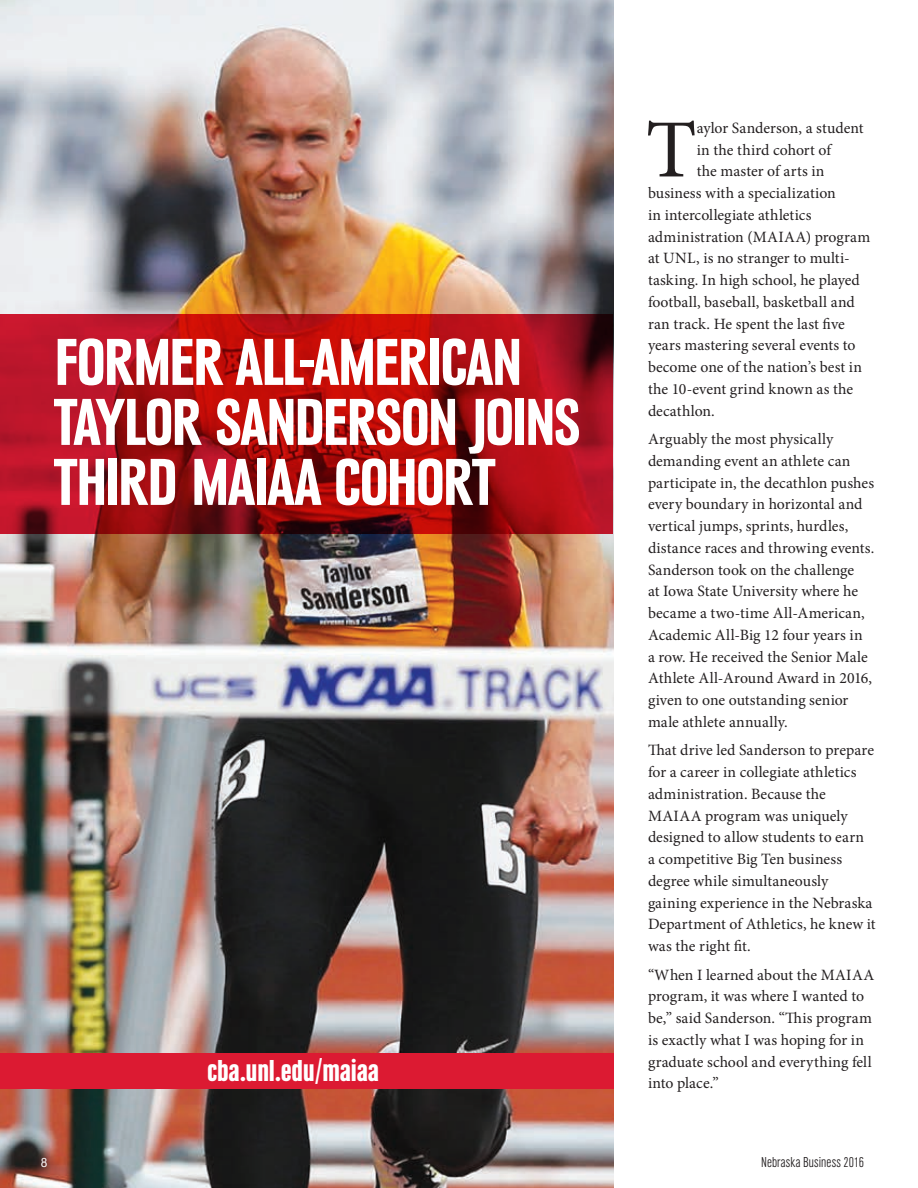
<style>
.page{position:relative;width:918px;height:1188px;background:#fff}
.page>*{position:absolute;margin:0;border:0;box-sizing:border-box;transform-origin:0 0}
.t1{font:82.65px "Minion Pro";color:#231f20}
.t2{font:69px/60px "URW Grotesk TOT Bol Con";letter-spacing:-.03em;color:#fff}
.t3{font:31.5px "URW Grotesk TOT Bol Con";letter-spacing:-.015em;color:#fff}
.t4{font:15.75px/21.8px "Minion Pro";letter-spacing:.005em;color:#231f20}
.t5{font:15px "URW Grotesk TOT Lig Con";letter-spacing:.01em;color:#231f20}
.t6{font:13.5px "URW Grotesk T Ligh";color:#fff}
</style>
<div class="page">
<img style="left:0;top:0;width:613px;height:1188px">
<svg style="left:0;top:314px;width:613px;height:220px"></svg>
<div style="left:0;top:1053px;width:613px;height:36px;background:#dc1a32"></div>
<p class="t2" style="left:54px;top:334px;width:528px">FORMER ALL-AMERICAN<br>TAYLOR SANDERSON JOINS<br>THIRD MAIAA COHORT</p>
<p class="t3" style="left:207px;top:1054px;width:174px">cba.unl.edu/maiaa</p>
<p class="t1" style="left:646px;top:95px;width:53px">T</p>
<p class="t4" style="left:697px;top:117px;width:168px">aylor Sanderson, a student</p>
<p class="t4" style="left:697px;top:139px;width:136px">in the third cohort of</p>
<p class="t4" style="left:697px;top:161px;width:129px">the master of arts in</p>
<p class="t4" style="left:648px;top:182px;width:189px">business with a specialization</p>
<p class="t4" style="left:648px;top:204px;width:165px">in intercollegiate athletics</p>
<p class="t4" style="left:648px;top:226px;width:224px">administration (MAIAA) program</p>
<p class="t4" style="left:648px;top:248px;width:203px">at UNL, is no stranger to multi-</p>
<p class="t4" style="left:648px;top:269px;width:213px">tasking. In high school, he played</p>
<p class="t4" style="left:648px;top:291px;width:208px">football, baseball, basketball and</p>
<p class="t4" style="left:648px;top:313px;width:198px">ran track. He spent the last five</p>
<p class="t4" style="left:648px;top:335px;width:209px">years mastering several events to</p>
<p class="t4" style="left:648px;top:356px;width:216px">become one of the nation’s best in</p>
<p class="t4" style="left:648px;top:378px;width:207px">the 10-event grind known as the</p>
<p class="t4" style="left:648px;top:400px;width:68px">decathlon.</p>
<p class="t4" style="left:648px;top:428px;width:228px">Arguably the most physically demanding event an athlete can participate in, the decathlon pushes every boundary in horizontal and vertical jumps, sprints, hurdles, distance races and throwing events.<br>Sanderson took on the challenge<br>at Iowa State University where he became a two-time All-American,<br>Academic All-Big 12 four years in<br>a row. He received the Senior Male<br>Athlete All-Around Award in 2016, given to one outstanding senior male athlete annually.</p>
<p class="t4" style="left:648px;top:740px;width:229px">That drive led Sanderson to prepare for a career in collegiate athletics administration. Because the<br>MAIAA program was uniquely designed to allow students to earn<br>a competitive Big Ten business degree while simultaneously gaining experience in the Nebraska<br>Department of Athletics, he knew it was the right fit.</p>
<p class="t4" style="left:648px;top:964px;width:228px">“When I learned about the MAIAA program, it was where I wanted to be,” said Sanderson. “This program is exactly what I was hoping for in graduate school and everything fell into place.”</p>
<p class="t6" style="left:40px;top:1155px;width:9px">8</p>
<p class="t5" style="left:761px;top:1154px;width:104px">Nebraska Business 2016</p>
</div>
